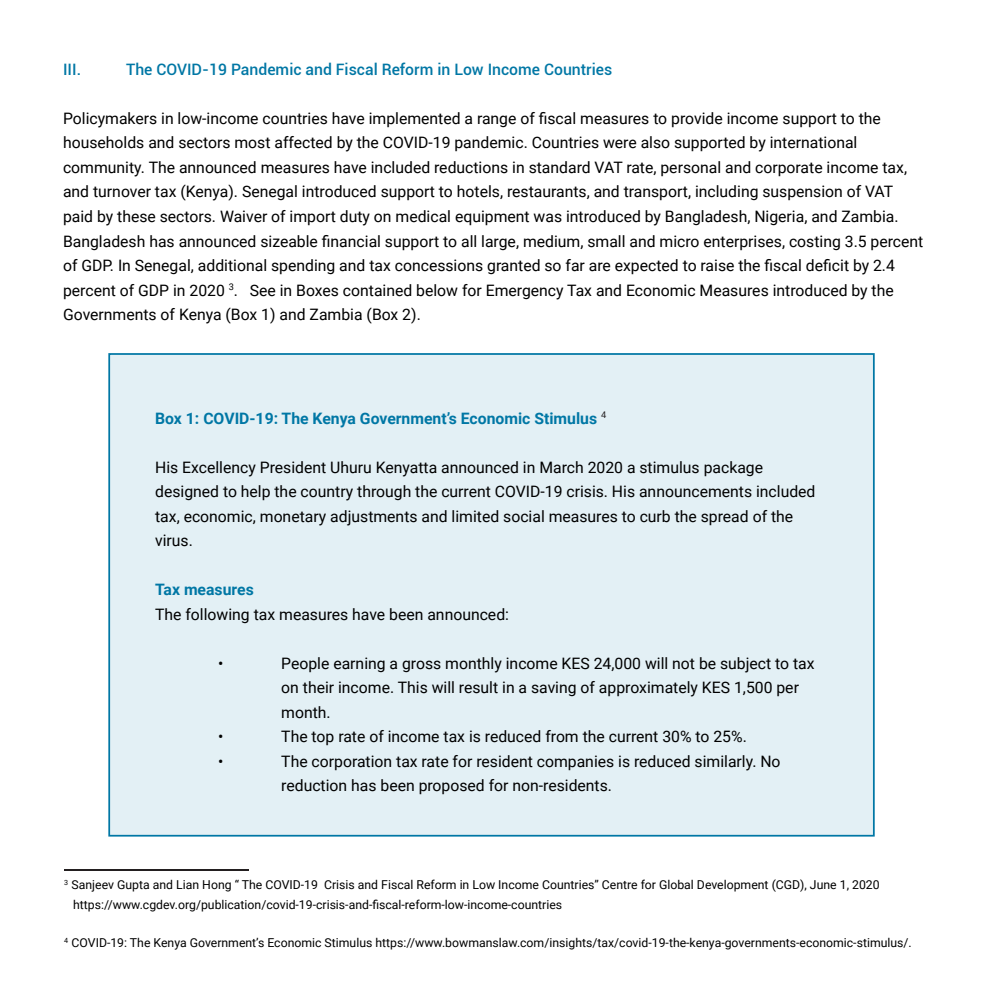
<style>
.page{position:relative;width:993px;height:993px;background:#fff}
.page>*{position:absolute;margin:0;border:0;box-sizing:border-box;transform-origin:0 0}
.Heading{font:15.75px/24.5px "Roboto";color:#000}
.Heading-2{font:700 15.75px "Roboto";color:#0077a5}
.Heading-3{font:500 15.75px "Roboto";color:#0077a5}
.Heading-4{font:12.25px "Roboto";color:#000}
</style>
<div class="page">
<div style="left:109px;top:355px;width:764px;height:478px;background:#e3f0f5"></div>
<div style="left:108px;top:353px;width:766px;height:483px;border:2px solid #0077a5"></div>
<hr style="left:64px;top:868px;width:184px;height:2px;background:#231f20">
<p class="Heading-3" style="left:63px;top:58px;width:20px">III.</p>
<p class="Heading-3" style="left:126px;top:58px;width:487px">The COVID-19 Pandemic and Fiscal Reform in Low Income Countries</p>
<p class="Heading" style="left:63px;top:105px;width:861px">Policymakers in low-income countries have implemented a range of fiscal measures to provide income support to the households and sectors most affected by the COVID-19 pandemic. Countries were also supported by international community. The announced measures have included reductions in standard VAT rate, personal and corporate income tax, and turnover tax (Kenya). Senegal introduced support to hotels, restaurants, and transport, including suspension of VAT paid by these sectors. Waiver of import duty on medical equipment was introduced by Bangladesh, Nigeria, and Zambia.<br>Bangladesh has announced sizeable financial support to all large, medium, small and micro enterprises, costing 3.5 percent of GDP. In Senegal, additional spending and tax concessions granted so far are expected to raise the fiscal deficit by 2.4 percent of GDP in 2020 <sup>3</sup>. See in Boxes contained below for Emergency Tax and Economic Measures introduced by the Governments of Kenya (Box 1) and Zambia (Box 2).</p>
<p class="Heading-2" style="left:155px;top:407px;width:452px">Box 1: COVID-19: The Kenya Government’s Economic Stimulus <sup>4</sup></p>
<p class="Heading" style="left:155px;top:454px;width:661px">His Excellency President Uhuru Kenyatta announced in March 2020 a stimulus package designed to help the country through the current COVID-19 crisis. His announcements included tax, economic, monetary adjustments and limited social measures to curb the spread of the virus.</p>
<p class="Heading-2" style="left:155px;top:578px;width:100px">Tax measures</p>
<p class="Heading" style="left:155px;top:601px;width:355px">The following tax measures have been announced:</p>
<p class="Heading" style="left:218px;top:650px;width:7px">•</p>
<p class="Heading" style="left:281px;top:650px;width:534px">People earning a gross monthly income KES 24,000 will not be subject to tax</p>
<p class="Heading" style="left:281px;top:674px;width:519px">on their income. This will result in a saving of approximately KES 1,500 per</p>
<p class="Heading" style="left:281px;top:699px;width:51px">month.</p>
<p class="Heading" style="left:218px;top:723px;width:7px">•</p>
<p class="Heading" style="left:281px;top:723px;width:467px">The top rate of income tax is reduced from the current 30% to 25%.</p>
<p class="Heading" style="left:218px;top:748px;width:7px">•</p>
<p class="Heading" style="left:281px;top:748px;width:500px">The corporation tax rate for resident companies is reduced similarly. No</p>
<p class="Heading" style="left:281px;top:772px;width:332px">reduction has been proposed for non-residents.</p>
<p class="Heading-4" style="left:64px;top:876px;width:816px"><sup>3</sup> Sanjeev Gupta and Lian Hong “ The COVID-19 Crisis and Fiscal Reform in Low Income Countries” Centre for Global Development (CGD), June 1, 2020</p>
<p class="Heading-4" style="left:73px;top:895px;width:490px">https://www.cgdev.org/publication/covid-19-crisis-and-fiscal-reform-low-income-countries</p>
<p class="Heading-4" style="left:64px;top:934px;width:849px"><sup>4</sup> COVID-19: The Kenya Government’s Economic Stimulus https://www.bowmanslaw.com/insights/tax/covid-19-the-kenya-governments-economic-stimulus/.</p>
</div>
